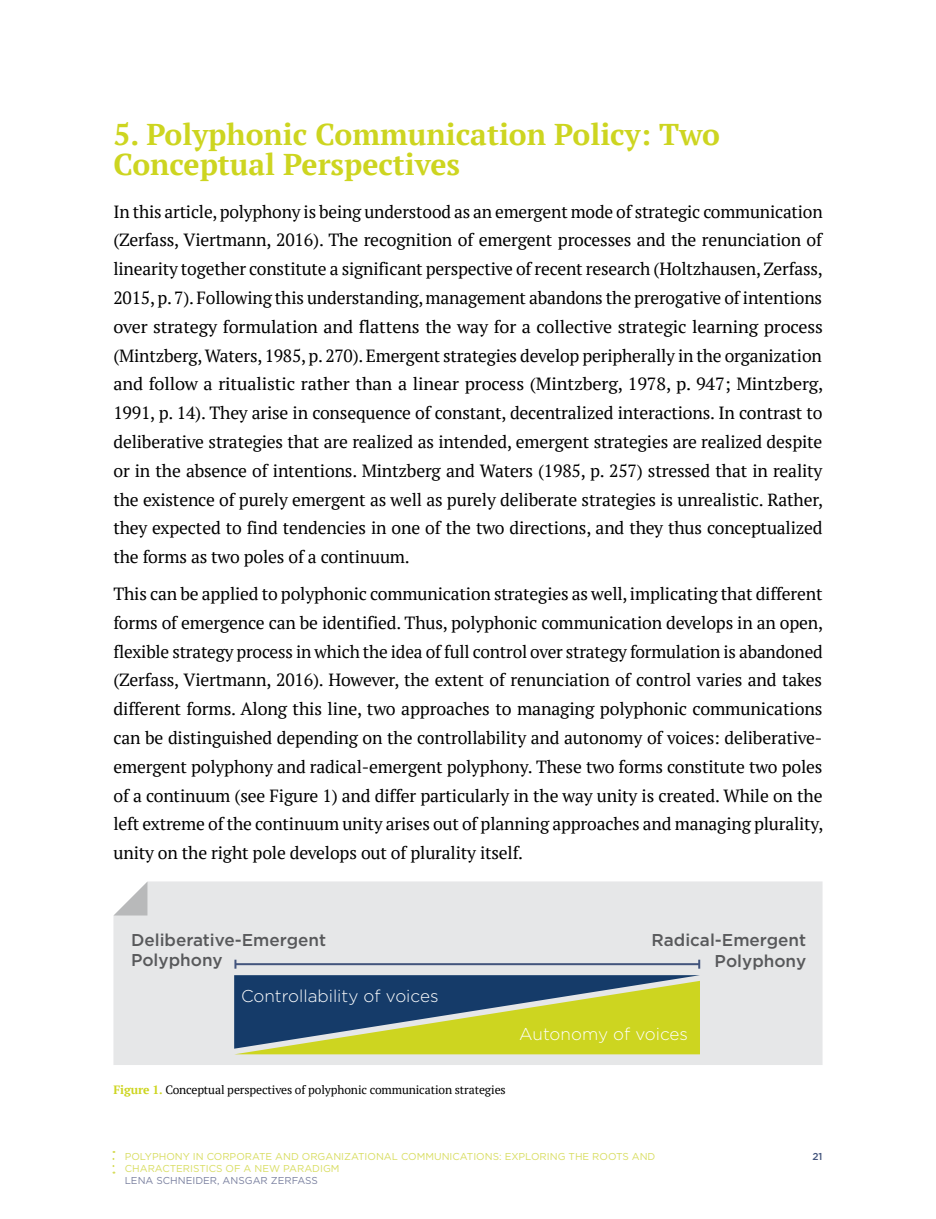
<style>
.page{position:relative;width:936px;height:1219px;background:#fff}
.page>*{position:absolute;margin:0;border:0;box-sizing:border-box;transform-origin:0 0}
.t1{font:700 30px/30px "PT Serif";color:#cdd520}
.t2{font:17.6px/28.8px "PT Serif";letter-spacing:-.01em;color:#000;text-align:justify}
.t3{font:500 17.2px/20.6px "Gotham";color:#58595b}
.t4{font:300 17.2px "Gotham";color:#fff}
.t5{font:12px "PT Serif";letter-spacing:-.01em;color:#000}
.t6{font:10px "Gotham";color:#d8dd61}
.t7{font:10px "Gotham";color:#7b81a0}
.t8{font:500 10px "Gotham";color:#42547c}
.s1{font-weight:700;color:#cdd520}
</style>
<div class="page">
<div style="left:113px;top:881px;width:709px;height:184px;background:#e6e7e8"></div>
<svg style="left:113px;top:881px;width:34px;height:34px"></svg>
<hr style="left:235px;top:963px;width:464px;height:2px;background:#42547c">
<svg style="left:234px;top:960px;width:2px;height:9px"></svg>
<svg style="left:698px;top:960px;width:2px;height:9px"></svg>
<svg style="left:234px;top:975px;width:466px;height:79px;background:#798e50"></svg>
<h1 class="t1" style="left:113px;top:118px;width:608px">5. Polyphonic Communication Policy: Two<br>Conceptual Perspectives</h1>
<p class="t2" style="left:113px;top:197px;width:711px">In this article, polyphony is being understood as an emergent mode of strategic communication (Zerfass, Viertmann, 2016). The recognition of emergent processes and the renunciation of linearity together constitute a significant perspective of recent research (Holtzhausen, Zerfass, 2015, p. 7). Following this understanding, management abandons the prerogative of intentions over strategy formulation and flattens the way for a collective strategic learning process (Mintzberg, Waters, 1985, p. 270). Emergent strategies develop peripherally in the organization and follow a ritualistic rather than a linear process (Mintzberg, 1978, p. 947; Mintzberg, 1991, p. 14). They arise in consequence of constant, decentralized interactions. In contrast to deliberative strategies that are realized as intended, emergent strategies are realized despite or in the absence of intentions. Mintzberg and Waters (1985, p. 257) stressed that in reality the existence of purely emergent as well as purely deliberate strategies is unrealistic. Rather, they expected to find tendencies in one of the two directions, and they thus conceptualized the forms as two poles of a continuum.</p>
<p class="t2" style="left:113px;top:579px;width:711px">This can be applied to polyphonic communication strategies as well, implicating that different forms of emergence can be identified. Thus, polyphonic communication develops in an open, flexible strategy process in which the idea of full control over strategy formulation is abandoned (Zerfass, Viertmann, 2016). However, the extent of renunciation of control varies and takes different forms. Along this line, two approaches to managing polyphonic communications can be distinguished depending on the controllability and autonomy of voices: deliberative&shy;emergent polyphony and radical-emergent polyphony. These two forms constitute two poles of a continuum (see Figure 1) and differ particularly in the way unity is created. While on the left extreme of the continuum unity arises out of planning approaches and managing plurality, unity on the right pole develops out of plurality itself.</p>
<p class="t3" style="left:131px;top:929px;width:196px">Deliberative-Emergent<br>Polyphony</p>
<p class="t3" style="left:651px;top:930px;width:156px;text-align:right">Radical-Emergent<br>Polyphony</p>
<p class="t4" style="left:241px;top:985px;width:199px">Controllability of voices</p>
<p class="t4" style="left:519px;top:1023px;width:170px">Autonomy of voices</p>
<p class="t5" style="left:113px;top:1082px;width:394px"><span class="s1">Figure 1.</span> Conceptual perspectives of polyphonic communication strategies</p>
<p class="t6" style="left:125px;top:1151px;width:98px">POLYPHONY IN CORPORATE</p>
<p class="t6" style="left:275px;top:1151px;width:9px">AND</p>
<p class="t6" style="left:302px;top:1151px;width:17px">ORGANIZATIONAL</p>
<p class="t6" style="left:401px;top:1151px;width:41px">COMMUNICATIONS</p>
<p class="t6" style="left:499px;top:1151px;width:27px">: EXPLORING</p>
<p class="t6" style="left:568px;top:1151px;width:39px">THE ROOTS</p>
<p class="t6" style="left:631px;top:1151px;width:9px">AND</p>
<p class="t8" style="left:812px;top:1150px;width:12px">21</p>
<p class="t6" style="left:125px;top:1163px;width:23px">CHARACTERISTICS</p>
<p class="t6" style="left:225px;top:1163px;width:72px">OF A NEW PARADIG</p>
<p class="t6" style="left:331px;top:1163px;width:10px">M</p>
<p class="t7" style="left:125px;top:1175px;width:15px">LENA</p>
<p class="t7" style="left:156px;top:1175px;width:29px">SCHNEIDER</p>
<p class="t7" style="left:217px;top:1175px;width:22px">, ANSGAR</p>
<p class="t7" style="left:271px;top:1175px;width:15px">ZERFASS</p>
</div>
